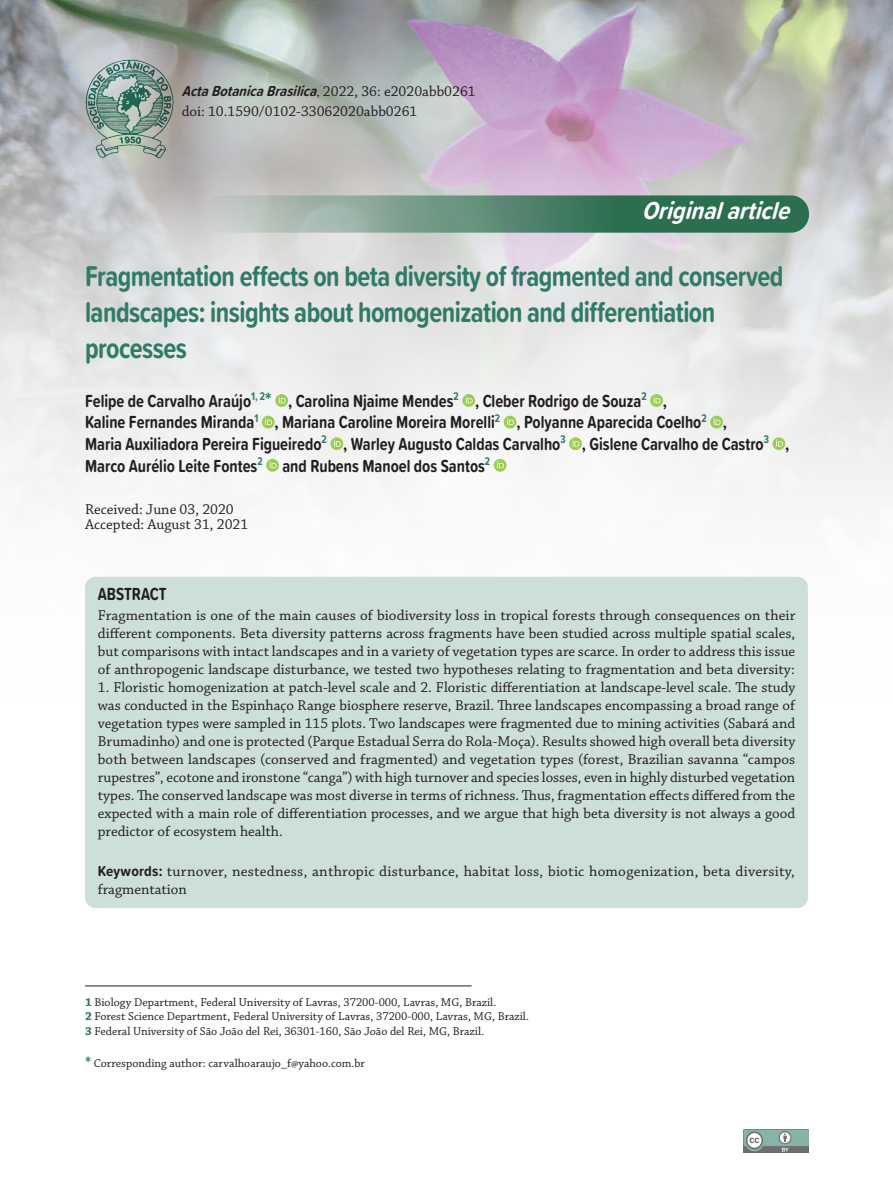
<style>
.page{position:relative;width:893px;height:1191px;background:#fff}
.page>*{position:absolute;margin:0;border:0;box-sizing:border-box;transform-origin:0 0}
.t1{font:700 29.7px/36px "Proxima Soft Cond";letter-spacing:-.02em;color:#2f7b67;scale:.91 1}
.t2{font:italic 700 25.5px "Proxima Soft Cond";color:#fff}
.t3{font:700 18.15px/21.6px "Proxima Soft Cond";color:#231f20;scale:.91 1}
.t4{font:15px/18px "Chaparral Pro";color:#231f20}
.t5{font:italic 700 15px "Proxima Soft Cond";color:#231f20}
.t6{font:12px/14.4px "Chaparral Pro";color:#231f20}
.s1{font-weight:400;font-style:normal}
.s2{font-family:"Chaparral Pro";font-weight:400;font-style:normal}
.s3{font-size:21.45px;color:#2f7b67}
.s4{font-family:"Proxima Soft Cond";font-weight:700}
.s5{font-weight:700;color:#2f7b67}
.s6{font-weight:700;font-size:15px;color:#2f7b67}
</style>
<div class="page">
<img style="left:743px;top:1129px;width:66px;height:23px">
<img style="left:0;top:0;width:893px;height:584px">
<div style="left:85px;top:577px;width:723px;height:331px;background:#cddfdb;border-radius:11px"></div>
<hr style="left:85px;top:985px;width:387px;height:1px;background:#231f20">
<svg style="left:203px;top:195px;width:606px;height:38px;background:#65917c"></svg>
<img style="left:82px;top:54px;width:98px;height:111px">
<svg style="left:275px;top:394px;width:13px;height:13px"></svg>
<svg style="left:279px;top:396px;width:7px;height:7px"></svg>
<svg style="left:462px;top:394px;width:13px;height:13px"></svg>
<svg style="left:466px;top:396px;width:7px;height:7px"></svg>
<svg style="left:650px;top:394px;width:13px;height:13px"></svg>
<svg style="left:654px;top:396px;width:6px;height:7px"></svg>
<div style="left:262px;top:416px;width:13px;height:12px;background:#9acc51;border-radius:50%"></div>
<svg style="left:265px;top:418px;width:7px;height:7px"></svg>
<div style="left:504px;top:416px;width:12px;height:12px;background:#9acc51;border-radius:50%"></div>
<svg style="left:507px;top:418px;width:7px;height:7px"></svg>
<svg style="left:710px;top:416px;width:13px;height:12px"></svg>
<svg style="left:714px;top:418px;width:7px;height:7px"></svg>
<svg style="left:330px;top:437px;width:13px;height:13px"></svg>
<svg style="left:334px;top:439px;width:7px;height:7px"></svg>
<svg style="left:569px;top:437px;width:13px;height:13px"></svg>
<svg style="left:572px;top:439px;width:7px;height:7px"></svg>
<svg style="left:772px;top:437px;width:13px;height:13px"></svg>
<svg style="left:776px;top:439px;width:7px;height:7px"></svg>
<svg style="left:266px;top:459px;width:13px;height:13px"></svg>
<svg style="left:270px;top:461px;width:7px;height:7px"></svg>
<svg style="left:494px;top:459px;width:12px;height:13px"></svg>
<svg style="left:497px;top:461px;width:7px;height:7px"></svg>
<p class="t5" style="left:182px;top:79px;width:295px">ActaBotanicaBrasilica<span class="s1">,</span> <span class="s2">2 0 2 2 , 3 6 : e 2 0 2 0 a b b 0 2 6 1</span></p>
<p class="t4" style="left:182px;top:103px;width:237px">doi: 10.1590/0102-33062020abb0261</p>
<h2 class="t2" style="left:642px;top:192px;width:158px">Originalarticle</h2>
<h1 class="t1" style="left:85px;top:257px;width:769px">Fragmentation effects on beta diversity of fragmented and conserved landscapes: insights about homogenization and differentiation processes</h1>
<p class="t3" style="left:85px;top:389px;width:775px">Felipe de Carvalho Araújo<sup>1,</sup> <sup>2</sup><span class="s3">*</span> , Carolina Njaime Mendes<sup>2</sup> , Cleber Rodrigo de Souza<sup>2</sup> ,<br>Kaline Fernandes Miranda<sup>1</sup> , Mariana Caroline Moreira Morelli<sup>2</sup> , Polyanne Aparecida Coelho<sup>2</sup> ,<br>Maria Auxiliadora Pereira Figueiredo<sup>2</sup> , Warley Augusto Caldas Carvalho<sup>3</sup> , Gislene Carvalho de Castro<sup>3</sup> , Marco Aurélio Leite Fontes<sup>2</sup> and Rubens Manoel dos Santos<sup>2</sup></p>
<p class="t4" style="left:85px;top:503px;width:165px;line-height:15px">Received: June 03, 2020<br>Accepted: August 31, 2021</p>
<p class="t3" style="left:98px;top:583px;width:77px">ABSTRACT</p>
<p class="t4" style="left:98px;top:607px;width:699px;text-align:justify">Fragmentation is one of the main causes of biodiversity loss in tropical forests through consequences on their different components. Beta diversity patterns across fragments have been studied across multiple spatial scales, but comparisons with intact landscapes and in a variety of vegetation types are scarce. In order to address this issue of anthropogenic landscape disturbance, we tested two hypotheses relating to fragmentation and beta diversity:</p>
<p class="t4" style="left:98px;top:679px;width:699px;text-align:justify">1. Floristic homogenization at patch-level scale and 2. Floristic differentiation at landscape-level scale. The study was conducted in the Espinhaço Range biosphere reserve, Brazil. Three landscapes encompassing a broad range of vegetation types were sampled in 115 plots. Two landscapes were fragmented due to mining activities (Sabará and Brumadinho) and one is protected (Parque Estadual Serra do Rola-Moça). Results showed high overall beta diversity both between landscapes (conserved and fragmented) and vegetation types (forest, Brazilian savanna “campos rupestres”, ecotone and ironstone “canga”) with high turnover and species losses, even in highly disturbed vegetation types. The conserved landscape was most diverse in terms of richness. Thus, fragmentation effects differed from the expected with a main role of differentiation processes, and we argue that high beta diversity is not always a good predictor of ecosystem health.</p>
<p class="t4" style="left:98px;top:862px;width:699px"><span class="s4">Keywords:</span> turnover, nestedness, anthropic disturbance, habitat loss, biotic homogenization, beta diversity, fragmentation</p>
<p class="t6" style="left:85px;top:995px;width:445px"><span class="s5">1</span> Biology Department, Federal University of Lavras, 37200-000, Lavras, MG, Brazil.<br><span class="s5">2</span> Forest Science Department, Federal University of Lavras, 37200-000, Lavras, MG, Brazil.<br><span class="s5">3</span> Federal University of São João del Rei, 36301-160, São João del Rei, MG, Brazil.</p>
<p class="t6" style="left:85px;top:1056px;width:282px"><span class="s6">*</span> Corresponding author: carvalhoaraujo_f@yahoo.com.br</p>
</div>
